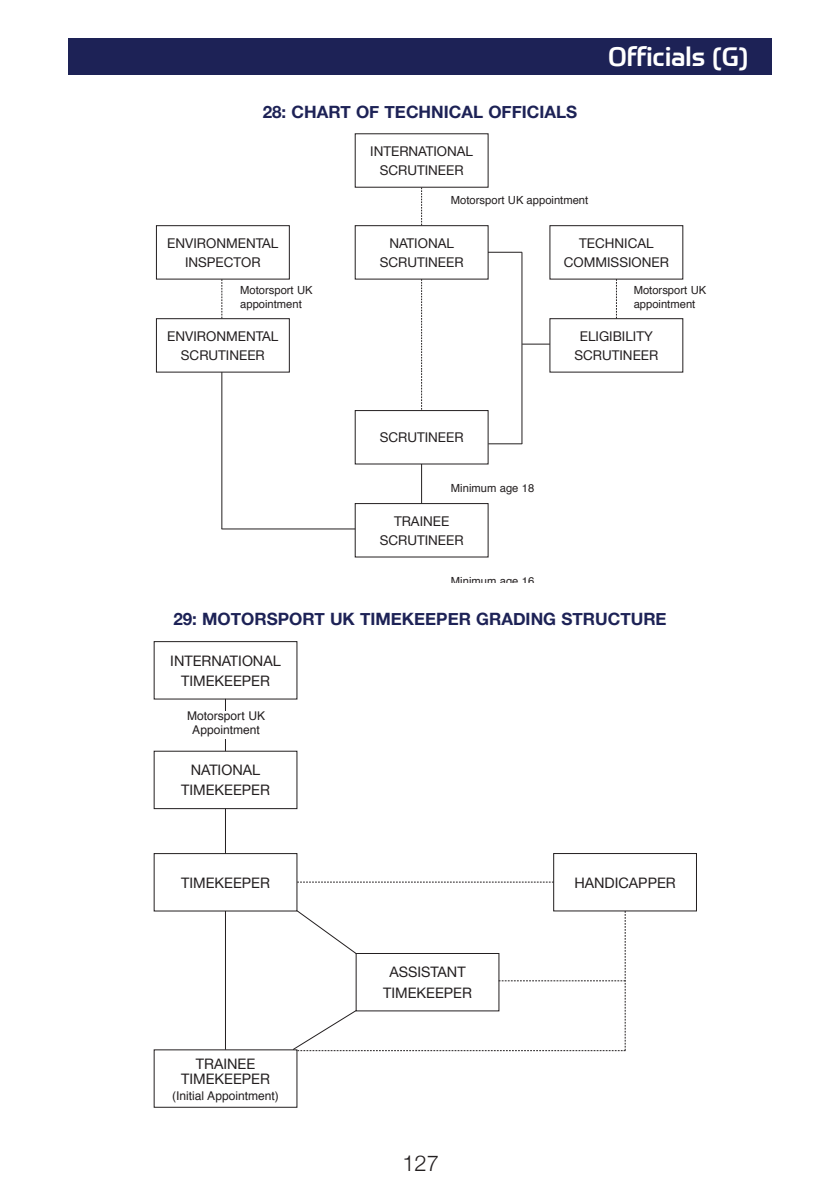
<style>
.page{position:relative;width:840px;height:1191px;background:#fff}
.page>*{position:absolute;margin:0;border:0;box-sizing:border-box;transform-origin:0 0}
.t1{font:500 26px "Prometo";color:#fff}
.t2{font:300 22px "Helvetica Neue";color:#231f20}
.t3{font:700 17px "Helvetica Neue";color:#1d2256}
.t4{font:14.4px/20.2px "Helvetica Neue";color:#231f20;text-align:center}
.t5{font:13.4px/18.8px "Helvetica Neue";color:#231f20;text-align:center}
.t6{font:12px/14.4px "Helvetica";color:#231f20;text-align:center}
.t7{font:11.2px "Helvetica";color:#231f20}
</style>
<div class="page">
<div style="left:68px;top:38px;width:703px;height:37px;background:#1d2256"></div>
<div style="left:355px;top:225px;width:133px;height:54px;border:1px solid #231f20"></div>
<div style="left:156px;top:225px;width:133px;height:54px;border:1px solid #231f20"></div>
<div style="left:549px;top:225px;width:133px;height:54px;border:1px solid #231f20"></div>
<div style="left:156px;top:318px;width:133px;height:54px;border:1px solid #231f20"></div>
<div style="left:549px;top:318px;width:133px;height:54px;border:1px solid #231f20"></div>
<div style="left:355px;top:410px;width:133px;height:54px;border:1px solid #231f20"></div>
<div style="left:355px;top:503px;width:133px;height:54px;border:1px solid #231f20"></div>
<svg style="left:221px;top:279px;width:1px;height:39px"></svg>
<svg style="left:616px;top:279px;width:1px;height:39px"></svg>
<hr style="left:421px;top:464px;width:1px;height:39px;background:#231f20">
<svg style="left:421px;top:279px;width:1px;height:131px"></svg>
<svg style="left:421px;top:188px;width:1px;height:37px"></svg>
<hr style="left:221px;top:372px;width:1px;height:157px;background:#231f20">
<hr style="left:521px;top:252px;width:1px;height:192px;background:#231f20">
<hr style="left:488px;top:252px;width:34px;height:1px;background:#231f20">
<hr style="left:488px;top:443px;width:34px;height:1px;background:#231f20">
<svg style="left:522px;top:344px;width:27px;height:1px"></svg>
<hr style="left:221px;top:528px;width:134px;height:1px;background:#231f20">
<div style="left:154px;top:641px;width:143px;height:58px;border:1px solid #231f20"></div>
<div style="left:154px;top:751px;width:143px;height:58px;border:1px solid #231f20"></div>
<div style="left:553px;top:853px;width:143px;height:58px;border:1px solid #231f20"></div>
<div style="left:154px;top:853px;width:143px;height:58px;border:1px solid #231f20"></div>
<hr style="left:225px;top:911px;width:1px;height:138px;background:#231f20">
<hr style="left:225px;top:808px;width:1px;height:45px;background:#231f20">
<hr style="left:225px;top:699px;width:1px;height:52px;background:#231f20">
<svg style="left:297px;top:882px;width:256px;height:1px"></svg>
<svg style="left:292px;top:910px;width:333px;height:141px"></svg>
<div style="left:155px;top:711px;width:142px;height:27px;background:#fff"></div>
<p class="t3" style="left:262px;top:101px;width:316px">28: CHART OF TECHNICAL OFFICIALS</p>
<p class="t5" style="left:370px;top:142px;width:104px">INTERNATIONAL<br>SCRUTINEER</p>
<p class="t7" style="left:451px;top:195px;width:139px">Motorsport UK appointment</p>
<p class="t1" style="left:607px;top:39px;width:142px">Officials (G)</p>
<p class="t5" style="left:167px;top:234px;width:113px">ENVIRONMENTAL<br>INSPECTOR</p>
<p class="t5" style="left:563px;top:234px;width:107px">TECHNICAL<br>COMMISSIONER</p>
<p class="t5" style="left:379px;top:234px;width:85px">NATIONAL<br>SCRUTINEER</p>
<p class="t7" style="left:240px;top:285px;width:74px">Motorsport UK</p>
<p class="t7" style="left:633px;top:285px;width:74px">Motorsport UK</p>
<p class="t7" style="left:240px;top:300px;width:63px">appointment</p>
<p class="t7" style="left:633px;top:300px;width:63px">appointment</p>
<p class="t5" style="left:167px;top:327px;width:113px">ENVIRONMENTAL<br>SCRUTINEER</p>
<p class="t5" style="left:574px;top:327px;width:85px">ELIGIBILITY<br>SCRUTINEER</p>
<p class="t5" style="left:379px;top:428px;width:85px">SCRUTINEER</p>
<p class="t7" style="left:451px;top:484px;width:85px">Minimum age 18</p>
<p class="t5" style="left:379px;top:511px;width:85px">TRAINEE<br>SCRUTINEER</p>
<p class="t7" style="left:451px;top:576px;width:85px">Minimum age 16</p>
<p class="t3" style="left:173px;top:608px;width:494px">29: MOTORSPORT UK TIMEKEEPER GRADING STRUCTURE</p>
<p class="t4" style="left:170px;top:650px;width:112px">INTERNATIONAL<br>TIMEKEEPER</p>
<p class="t6" style="left:187px;top:709px;width:79px">Motorsport UK<br>Appointment</p>
<p class="t4" style="left:181px;top:760px;width:90px">NATIONAL<br>TIMEKEEPER</p>
<p class="t4" style="left:181px;top:872px;width:90px">TIMEKEEPER</p>
<p class="t4" style="left:181px;top:1055px;width:90px;line-height:15.6px">TRAINEE<br>TIMEKEEPER</p>
<p class="t6" style="left:172px;top:1089px;width:108px">(Initial Appointment)</p>
<p class="t4" style="left:383px;top:962px;width:90px">ASSISTANT<br>TIMEKEEPER</p>
<p class="t2" style="left:402px;top:1149px;width:38px">127</p>
<p class="t4" style="left:574px;top:872px;width:103px">HANDICAPPER</p>
</div>
